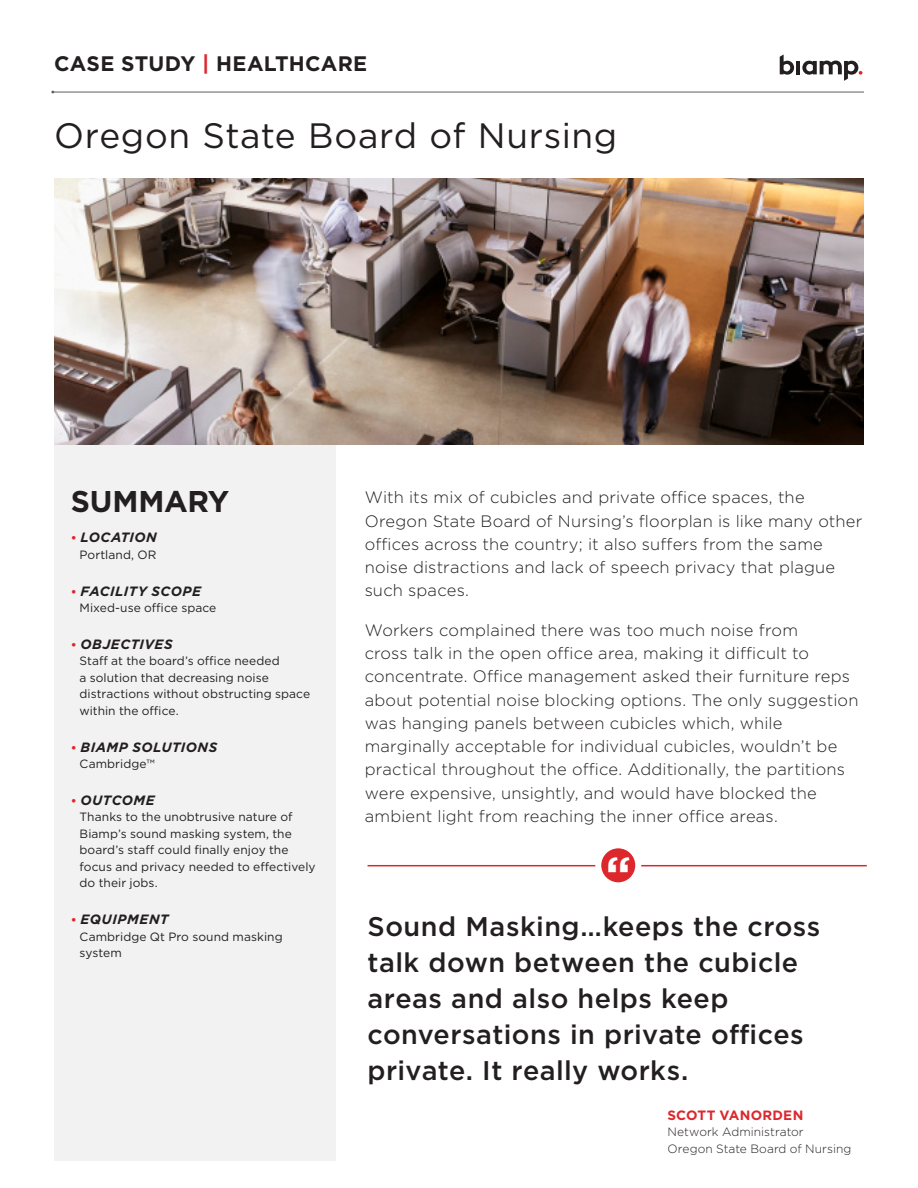
<style>
.page{position:relative;width:918px;height:1188px;background:#fff}
.page>*{position:absolute;margin:0;border:0;box-sizing:border-box;transform-origin:0 0}
.p_h2_red{font:700 46.5px "Gotham";color:#fff}
.p_h1{font:35.25px "Gotham";letter-spacing:.02em;color:#231f20}
.p_h1-2{font:700 30px "Gotham";letter-spacing:-.01em;color:#231f20}
.p_body_quote{font:500 27px/36px "Gotham";letter-spacing:.015em;color:#231f20}
.p_h1-3{font:700 21px "Gotham";letter-spacing:.01em;color:#231f20}
.p_body{font:300 16.5px/23.2px "Gotham";letter-spacing:.01em;color:#231f20}
.t1{font:italic 700 13.5px "Gotham";letter-spacing:.03em;color:#231f20}
.p_quote_name{font:700 13.5px "Gotham";letter-spacing:.02em;color:#dc272d}
.p_body_summary{font:12px/16.5px "Gotham";letter-spacing:.005em;color:#231f20}
.p_quote_title{font:300 12px "Gotham";letter-spacing:.005em;color:#231f20}
.s1{color:#dc272d}
.s2{font-style:normal;font-size:12px;color:#dc272d}
</style>
<div class="page">
<div style="left:54px;top:445px;width:281px;height:716px;background:#f2f2f3"></div>
<svg style="left:780px;top:55px;width:14px;height:20px"></svg>
<hr style="left:796px;top:61px;width:4px;height:13px;background:#231f20">
<svg style="left:802px;top:61px;width:60px;height:20px"></svg>
<img style="left:54px;top:178px;width:810px;height:267px">
<hr style="left:54px;top:92px;width:810px;height:1px;background:#5b5d61">
<hr style="left:368px;top:865px;width:499px;height:1px;background:#dc272d">
<svg style="left:598px;top:845px;width:40px;height:40px"></svg>
<div style="left:595px;top:842px;width:46px;height:46px;border:6px solid #fff;border-radius:50%"></div>
<p class="p_h1-3" style="left:54px;top:49px;width:315px">CASE STUDY <span class="s1">|</span> HEALTHCARE</p>
<p class="p_h1" style="left:54px;top:113px;width:565px">Oregon State Board of Nursing</p>
<p class="p_h1-2" style="left:71px;top:482px;width:160px">SUMMARY</p>
<p class="t1" style="left:71px;top:529px;width:87px"><span class="s2">•</span> LOCATION</p>
<p class="p_body_summary" style="left:80px;top:546px;width:79px">Portland, OR</p>
<p class="t1" style="left:71px;top:582px;width:132px"><span class="s2">•</span> FACILITY SCOPE</p>
<p class="p_body_summary" style="left:80px;top:599px;width:138px">Mixed-use office space</p>
<p class="t1" style="left:71px;top:635px;width:103px"><span class="s2">•</span> OBJECTIVES</p>
<p class="p_body_summary" style="left:80px;top:653px;width:232px">Staff at the board’s office needed<br>a solution that decreasing noise distractions without obstructing space within the office.</p>
<p class="t1" style="left:71px;top:738px;width:148px"><span class="s2">•</span> BIAMP SOLUTIONS</p>
<p class="p_body_summary" style="left:80px;top:755px;width:77px">Cambridge™</p>
<p class="t1" style="left:71px;top:791px;width:85px"><span class="s2">•</span> OUTCOME</p>
<p class="p_body_summary" style="left:80px;top:809px;width:238px">Thanks to the unobtrusive nature of<br>Biamp’s sound masking system, the board’s staff could finally enjoy the focus and privacy needed to effectively do their jobs.</p>
<p class="t1" style="left:71px;top:910px;width:99px"><span class="s2">•</span> EQUIPMENT</p>
<p class="p_body_summary" style="left:80px;top:928px;width:205px">Cambridge Qt Pro sound masking system</p>
<p class="p_body" style="left:365px;top:485px;width:499px">With its mix of cubicles and private office spaces, the Oregon State Board of Nursing’s floorplan is like many other offices across the country; it also suffers from the same noise distractions and lack of speech privacy that plague such spaces.</p>
<p class="p_body" style="left:365px;top:618px;width:495px">Workers complained there was too much noise from<br>cross talk in the open office area, making it difficult to concentrate. Office management asked their furniture reps about potential noise blocking options. The only suggestion was hanging panels between cubicles which, while marginally acceptable for individual cubicles, wouldn’t be practical throughout the office. Additionally, the partitions were expensive, unsightly, and would have blocked the ambient light from reaching the inner office areas.</p>
<p class="p_h2_red" style="left:606px;top:843px;width:27px">“</p>
<p class="p_body_quote" style="left:368px;top:908px;width:454px">Sound Masking…keeps the cross talk down between the cubicle areas and also helps keep conversations in private offices private. It really works.</p>
<p class="p_quote_name" style="left:668px;top:1106px;width:137px">SCOTT VANORDEN</p>
<p class="p_quote_title" style="left:668px;top:1124px;width:138px">Network Administrator</p>
<p class="p_quote_title" style="left:668px;top:1141px;width:185px">Oregon State Board of Nursing</p>
</div>
